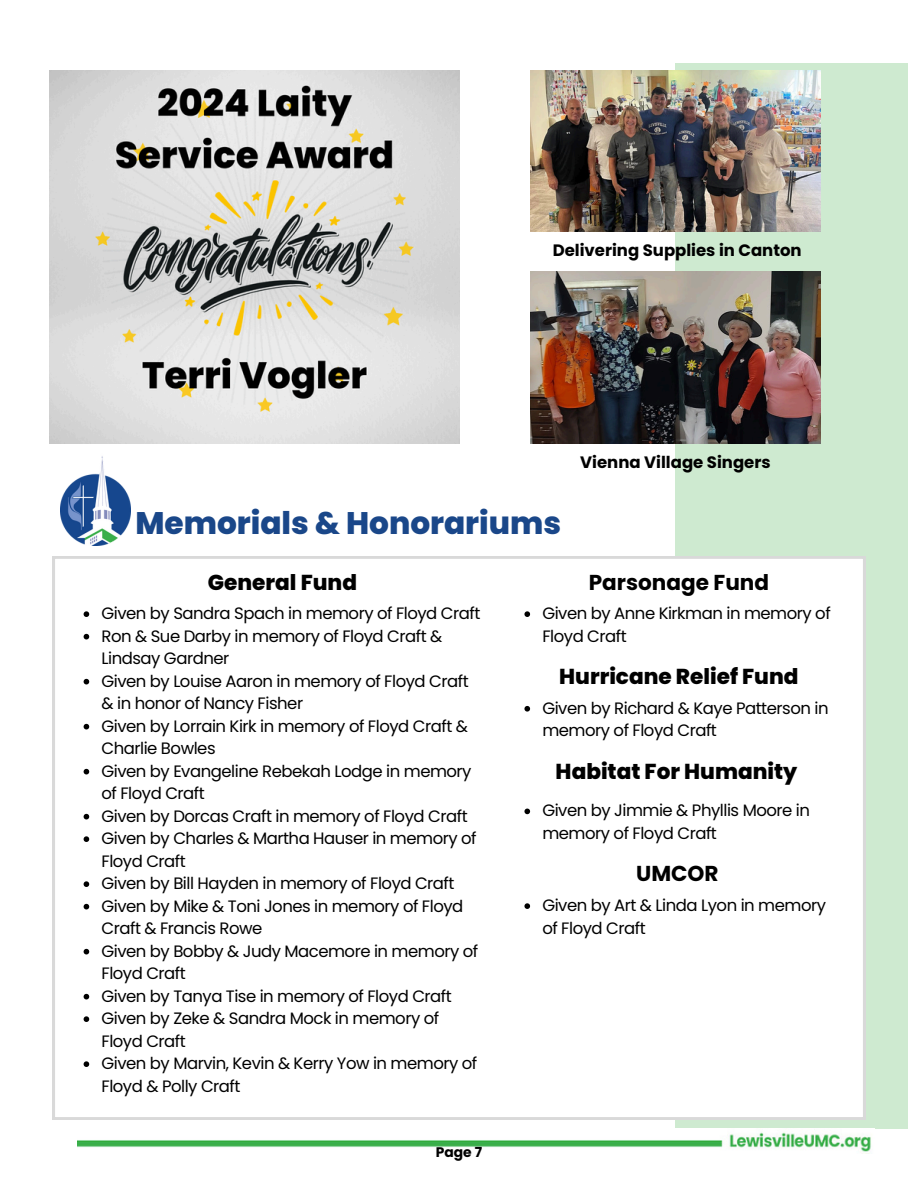
<style>
.page{position:relative;width:918px;height:1188px;background:#fff}
.page>*{position:absolute;margin:0;border:0;box-sizing:border-box;transform-origin:0 0}
.t1{font:800 31.2px "Poppins";color:#1a4789}
.t2{font:800 21.6px "Poppins";color:#000}
.t3{font:700 21.6px "Poppins";color:#000}
.t4{font:16.5px/22.5px "Poppins";letter-spacing:-.03em;color:#000}
.t5{font:700 16.5px "Poppins";color:#000}
.t6{font:700 13.8px "Poppins";color:#000}
</style>
<div class="page">
<div style="left:675px;top:63px;width:233px;height:1066px;background:#ceead0"></div>
<img style="left:78px;top:1132px;width:793px;height:22px">
<svg style="left:53px;top:557px;width:812px;height:562px"></svg>
<img style="left:60px;top:456px;width:71px;height:90px">
<img style="left:50px;top:71px;width:409px;height:372px">
<img style="left:531px;top:272px;width:289px;height:172px">
<img style="left:531px;top:71px;width:289px;height:161px">
<svg style="left:84px;top:611px;width:5px;height:6px"></svg>
<svg style="left:84px;top:634px;width:5px;height:5px"></svg>
<svg style="left:84px;top:679px;width:5px;height:5px"></svg>
<svg style="left:84px;top:724px;width:5px;height:5px"></svg>
<svg style="left:84px;top:769px;width:5px;height:5px"></svg>
<svg style="left:84px;top:814px;width:5px;height:5px"></svg>
<svg style="left:84px;top:836px;width:5px;height:6px"></svg>
<svg style="left:84px;top:881px;width:5px;height:6px"></svg>
<svg style="left:84px;top:904px;width:5px;height:5px"></svg>
<svg style="left:84px;top:949px;width:5px;height:5px"></svg>
<svg style="left:84px;top:994px;width:5px;height:5px"></svg>
<svg style="left:84px;top:1016px;width:5px;height:6px"></svg>
<svg style="left:84px;top:1061px;width:5px;height:6px"></svg>
<svg style="left:524px;top:706px;width:6px;height:6px"></svg>
<svg style="left:524px;top:809px;width:6px;height:5px"></svg>
<svg style="left:524px;top:611px;width:6px;height:6px"></svg>
<svg style="left:524px;top:903px;width:6px;height:6px"></svg>
<p class="t5" style="left:553px;top:239px;width:250px">Delivering Supplies in Canton</p>
<h4 class="t1" style="left:135px;top:501px;width:427px">Memorials &amp; Honorariums</h4>
<p class="t5" style="left:580px;top:450px;width:192px">Vienna Village Singers</p>
<p class="t2" style="left:208px;top:567px;width:151px">General Fund</p>
<h3 class="t4" style="left:102px;top:602px;width:380px">Given by Sandra Spach in memory of Floyd Craft</h3>
<p class="t4" style="left:102px;top:625px;width:342px">Ron &amp; Sue Darby in memory of Floyd Craft &amp;<br>Lindsay Gardner</p>
<p class="t4" style="left:102px;top:670px;width:369px">Given by Louise Aaron in memory of Floyd Craft &amp; in honor of Nancy Fisher</p>
<p class="t4" style="left:102px;top:715px;width:368px">Given by Lorrain Kirk in memory of Floyd Craft &amp;<br>Charlie Bowles</p>
<p class="t4" style="left:102px;top:760px;width:372px">Given by Evangeline Rebekah Lodge in memory of Floyd Craft</p>
<p class="t4" style="left:102px;top:805px;width:368px">Given by Dorcas Craft in memory of Floyd Craft</p>
<p class="t4" style="left:102px;top:827px;width:377px">Given by Charles &amp; Martha Hauser in memory of<br>Floyd Craft</p>
<p class="t4" style="left:102px;top:872px;width:355px">Given by Bill Hayden in memory of Floyd Craft</p>
<p class="t4" style="left:102px;top:895px;width:363px">Given by Mike &amp; Toni Jones in memory of Floyd<br>Craft &amp; Francis Rowe</p>
<p class="t4" style="left:102px;top:940px;width:378px">Given by Bobby &amp; Judy Macemore in memory of<br>Floyd Craft</p>
<p class="t4" style="left:102px;top:985px;width:352px">Given by Tanya Tise in memory of Floyd Craft</p>
<p class="t4" style="left:102px;top:1007px;width:339px">Given by Zeke &amp; Sandra Mock in memory of<br>Floyd Craft</p>
<p class="t4" style="left:102px;top:1052px;width:377px">Given by Marvin, Kevin &amp; Kerry Yow in memory of<br>Floyd &amp; Polly Craft</p>
<h1 class="t6" style="left:436px;top:1143px;width:48px">Page 7</h1>
<h3 class="t3" style="left:589px;top:567px;width:182px">Parsonage Fund</h3>
<p class="t4" style="left:542px;top:602px;width:290px">Given by Anne Kirkman in memory of<br>Floyd Craft</p>
<h3 class="t2" style="left:559px;top:661px;width:241px">Hurricane Relief Fund</h3>
<p class="t4" style="left:542px;top:697px;width:288px">Given by Richard &amp; Kaye Patterson in memory of Floyd Craft</p>
<h3 class="t2" style="left:556px;top:756px;width:243px">Habitat For Humanity</h3>
<p class="t4" style="left:542px;top:799px;width:269px">Given by Jimmie &amp; Phyllis Moore in memory of Floyd Craft</p>
<h2 class="t3" style="left:636px;top:859px;width:84px">UMCOR</h2>
<p class="t4" style="left:542px;top:894px;width:285px">Given by Art &amp; Linda Lyon in memory of Floyd Craft</p>
</div>
